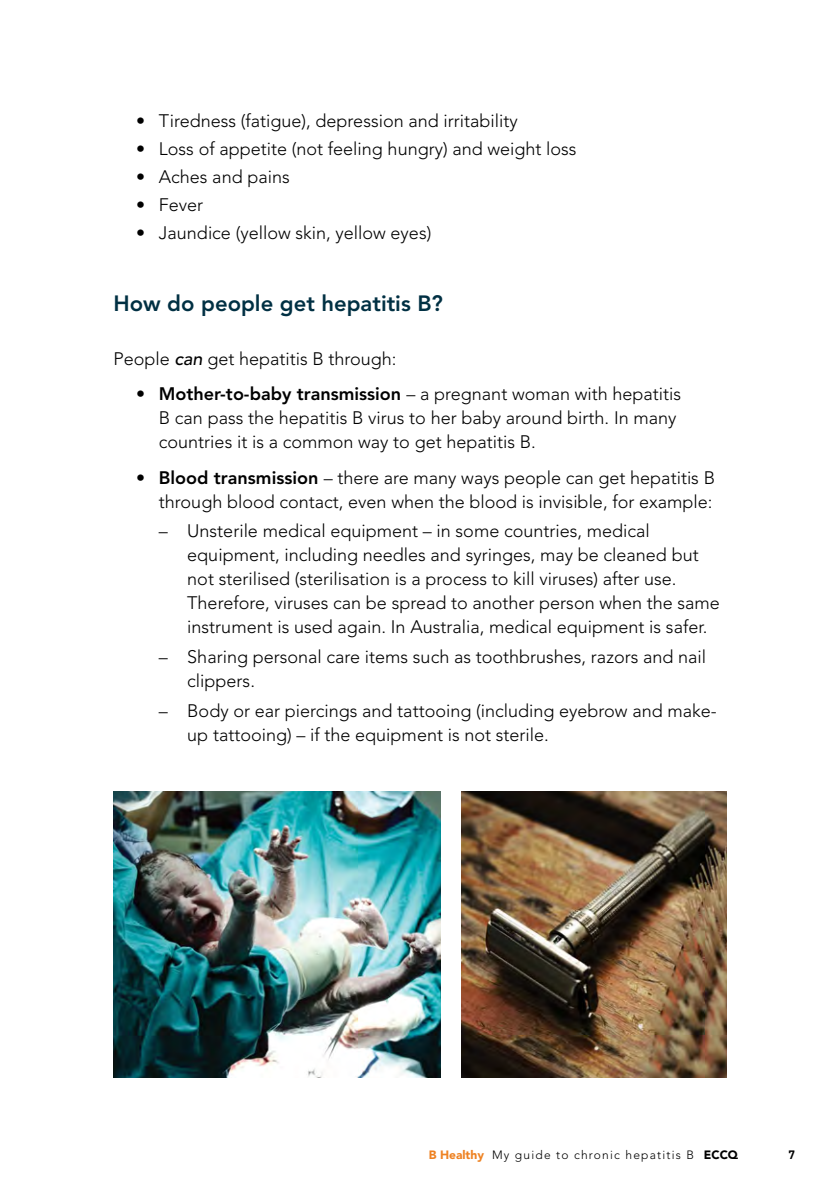
<style>
.page{position:relative;width:840px;height:1191px;background:#fff}
.page>*{position:absolute;margin:0;border:0;box-sizing:border-box;transform-origin:0 0}
.t1{font:800 22px "Avenir";color:#003043}
.t2{font:300 18px/24px "Avenir";color:#000}
.t3{font:300 12px "Avenir";letter-spacing:.1em;color:#000}
.t4{font:700 12px "DIN";color:#000}
.s1{font-weight:500;font-style:italic}
.s2{font-weight:800}
.s3{font-weight:900;color:#ee8222}
.s4{font-weight:900}
</style>
<div class="page">
<img style="left:113px;top:791px;width:327px;height:286px">
<img style="left:461px;top:791px;width:265px;height:286px">
<p class="t2" style="left:136px;top:109px;width:383px">• Tiredness (fatigue), depression and irritability</p>
<p class="t2" style="left:136px;top:137px;width:441px">• Loss of appetite (not feeling hungry) and weight loss</p>
<p class="t2" style="left:136px;top:165px;width:155px">• Aches and pains</p>
<p class="t2" style="left:136px;top:193px;width:69px">• Fever</p>
<p class="t2" style="left:136px;top:221px;width:296px">• Jaundice (yellow skin, yellow eyes)</p>
<p class="t1" style="left:113px;top:290px;width:331px">How do people get hepatitis B?</p>
<p class="t2" style="left:113px;top:347px;width:284px">People <span class="s1">can</span> get hepatitis B through:</p>
<p class="t2" style="left:159px;top:382px;width:523px;text-indent:-23px"><span class="s2">• Mother-to-baby transmission</span> – a pregnant woman with hepatitis<br>B can pass the hepatitis B virus to her baby around birth. In many countries it is a common way to get hepatitis B.</p>
<p class="t2" style="left:136px;top:465px;width:580px;text-align:right"><span class="s2">• Blood transmission</span> – there are many ways people can get hepatitis B through blood contact, even when the blood is invisible, for example:</p>
<p class="t2" style="left:187px;top:519px;width:534px;text-indent:-28px">– Unsterile medical equipment – in some countries, medical equipment, including needles and syringes, may be cleaned but not sterilised (sterilisation is a process to kill viruses) after use.<br>Therefore, viruses can be spread to another person when the same instrument is used again. In Australia, medical equipment is safer.</p>
<p class="t2" style="left:187px;top:645px;width:520px;text-indent:-28px">– Sharing personal care items such as toothbrushes, razors and nail clippers.</p>
<p class="t2" style="left:187px;top:698px;width:530px;text-indent:-28px">– Body or ear piercings and tattooing (including eyebrow and make&shy;up tattooing) – if the equipment is not sterile.</p>
<p class="t3" style="left:428px;top:1148px;width:311px"><span class="s3">B Healthy</span> My guide to chronic hepatitis B <span class="s4">ECCQ</span></p>
<p class="t4" style="left:788px;top:1147px;width:8px">7</p>
</div>
